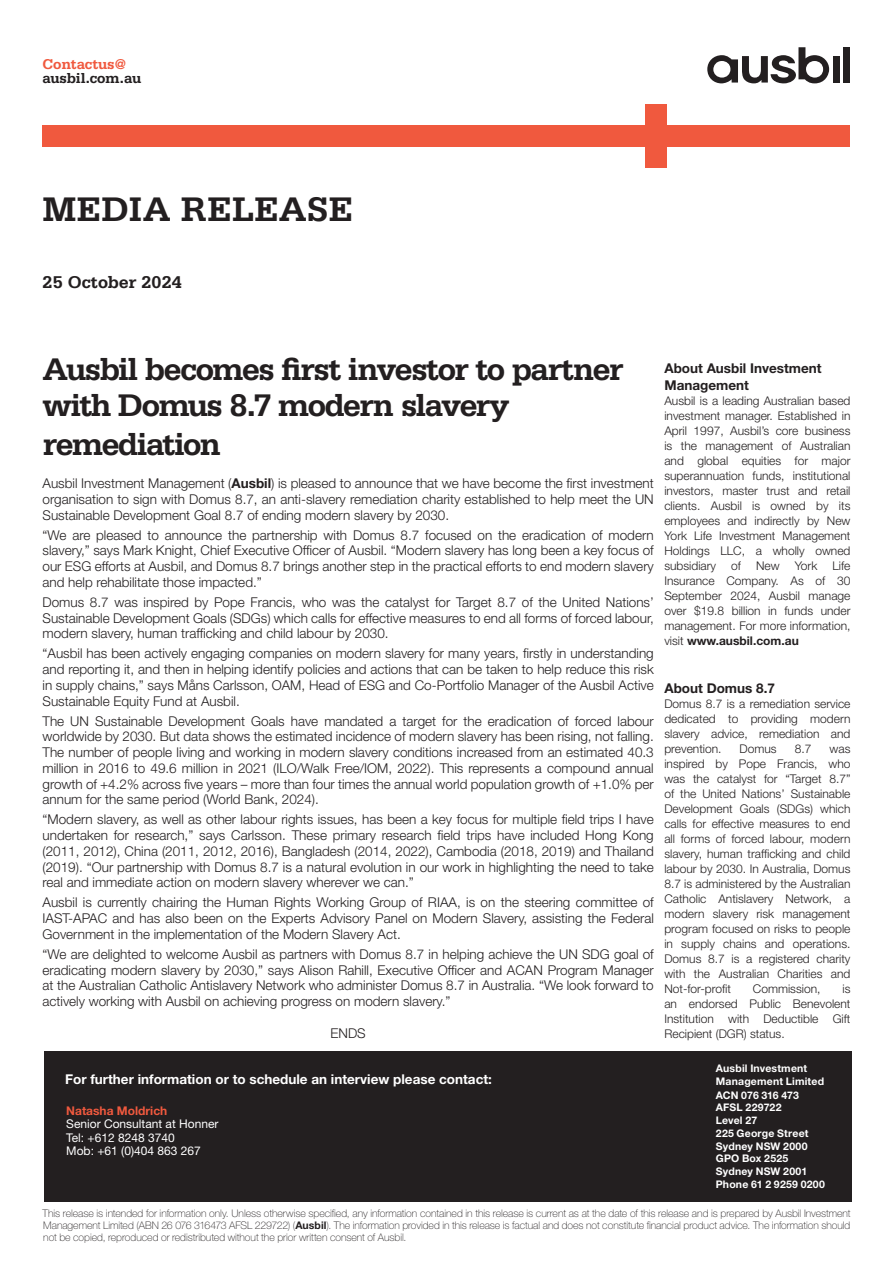
<style>
.page{position:relative;width:893px;height:1263px;background:#fff}
.page>*{position:absolute;margin:0;border:0;box-sizing:border-box;transform-origin:0 0}
.Title_colour{font:700 36px "Serifa Std";letter-spacing:.01em;color:#231f20}
.Title_colour-2{font:700 33px/36px "Serifa Std";letter-spacing:-.05em;color:#231f20}
.Title_colour-3{font:700 18px "Serifa Std";letter-spacing:.005em;color:#231f20}
.Email{font:700 15px/13.5px "Serifa Std";letter-spacing:-.01em;color:#231f20}
.Body_text{font:300 13.5px/15.8px "Helvetica Neue LT Std";color:#231f20;text-align:justify}
.Body_text-2{font:700 13.5px "Helvetica Neue LT Std";color:#fff}
.Body_text-3{font:700 13.5px/16.5px "Helvetica Neue LT Std";color:#231f20}
.Body_text-4{font:300 12px/15px "Helvetica Neue LT Std";color:#231f20;text-align:justify}
.Body_text-5{font:12px/13.5px "Helvetica Neue LT Std";color:#fff}
.t1{font:100 10.5px/12px "Helvetica Neue LT Std";color:#231f20;text-align:justify}
.Contact_details_white{font:700 10.5px/12.8px "Helvetica Neue LT Std";letter-spacing:.015em;color:#fff}
.Contact_details_white-2{font:700 10.5px "Helvetica Neue LT Std";letter-spacing:-.005em;color:#fff}
.s1{color:#f0593e}
.s2{font-weight:700}
.s3{font-weight:700;color:#f0593e}
</style>
<div class="page">
<svg style="left:707px;top:47px;width:122px;height:36px"></svg>
<div style="left:832px;top:56px;width:7px;height:27px;background:#231f20"></div>
<div style="left:843px;top:47px;width:7px;height:36px;background:#231f20"></div>
<div style="left:43px;top:125px;width:807px;height:21px;background:#f0593e"></div>
<div style="left:646px;top:104px;width:21px;height:64px;background:#f0593e"></div>
<div style="left:44px;top:1051px;width:808px;height:150px;background:#231f20"></div>
<p class="Email" style="left:43px;top:57px;width:100px"><span class="s1">Contactus@ </span>ausbil.com.au</p>
<p class="Title_colour" style="left:43px;top:188px;width:312px">MEDIA RELEASE</p>
<p class="Title_colour-3" style="left:43px;top:272px;width:141px">25 October 2024</p>
<p class="Title_colour-2" style="left:43px;top:351px;width:582px">Ausbil becomes first investor to partner with Domus 8.7 modern slavery</p>
<p class="Title_colour-2" style="left:43px;top:426px;width:180px">remediation</p>
<p class="Body_text" style="left:43px;top:475px;width:613px">Ausbil Investment Management (<span class="s2">Ausbil</span>) is pleased to announce that we have become the first investment organisation to sign with Domus 8.7, an anti-slavery remediation charity established to help meet the UN Sustainable Development Goal 8.7 of ending modern slavery by 2030.</p>
<p class="Body_text" style="left:43px;top:527px;width:613px">“We are pleased to announce the partnership with Domus 8.7 focused on the eradication of modern slavery,” says Mark Knight, Chief Executive Officer of Ausbil. “Modern slavery has long been a key focus of our ESG efforts at Ausbil, and Domus 8.7 brings another step in the practical efforts to end modern slavery and help rehabilitate those impacted.”</p>
<p class="Body_text" style="left:43px;top:594px;width:613px">Domus 8.7 was inspired by Pope Francis, who was the catalyst for Target 8.7 of the United Nations’ Sustainable Development Goals (SDGs) which calls for effective measures to end all forms of forced labour, modern slavery, human trafficking and child labour by 2030.</p>
<p class="Body_text" style="left:43px;top:645px;width:613px">“Ausbil has been actively engaging companies on modern slavery for many years, firstly in understanding and reporting it, and then in helping identify policies and actions that can be taken to help reduce this risk in supply chains,” says Måns Carlsson, OAM, Head of ESG and Co-Portfolio Manager of the Ausbil Active Sustainable Equity Fund at Ausbil.</p>
<p class="Body_text" style="left:43px;top:713px;width:613px">The UN Sustainable Development Goals have mandated a target for the eradication of forced labour worldwide by 2030. But data shows the estimated incidence of modern slavery has been rising, not falling.<br>The number of people living and working in modern slavery conditions increased from an estimated 40.3 million in 2016 to 49.6 million in 2021 (ILO/Walk Free/IOM, 2022). This represents a compound annual growth of +4.2% across five years – more than four times the annual world population growth of +1.0% per annum for the same period (World Bank, 2024).</p>
<p class="Body_text" style="left:43px;top:811px;width:613px">“Modern slavery, as well as other labour rights issues, has been a key focus for multiple field trips I have undertaken for research,” says Carlsson. These primary research field trips have included Hong Kong (2011, 2012), China (2011, 2012, 2016), Bangladesh (2014, 2022), Cambodia (2018, 2019) and Thailand (2019). “Our partnership with Domus 8.7 is a natural evolution in our work in highlighting the need to take real and immediate action on modern slavery wherever we can.”</p>
<p class="Body_text" style="left:43px;top:894px;width:613px">Ausbil is currently chairing the Human Rights Working Group of RIAA, is on the steering committee of IAST-APAC and has also been on the Experts Advisory Panel on Modern Slavery, assisting the Federal Government in the implementation of the Modern Slavery Act.</p>
<p class="Body_text" style="left:43px;top:946px;width:613px">“We are delighted to welcome Ausbil as partners with Domus 8.7 in helping achieve the UN SDG goal of eradicating modern slavery by 2030,” says Alison Rahill, Executive Officer and ACAN Program Manager at the Australian Catholic Antislavery Network who administer Domus 8.7 in Australia. “We look forward to actively working with Ausbil on achieving progress on modern slavery.”</p>
<p class="Body_text" style="left:330px;top:1025px;width:37px">ENDS</p>
<p class="Body_text-2" style="left:65px;top:1071px;width:428px">For further information or to schedule an interview please contact:</p>
<p class="Body_text-5" style="left:66px;top:1104px;width:154px"><span class="s3">Natasha Moldrich<br></span>Senior Consultant at Honner</p>
<p class="Body_text-5" style="left:66px;top:1131px;width:110px">Tel: +612 8248 3740</p>
<p class="Body_text-5" style="left:66px;top:1144px;width:136px">Mob: +61 (0)404 863 267</p>
<p class="Body_text-3" style="left:664px;top:360px;width:159px">About Ausbil Investment<br>Management</p>
<p class="Body_text-4" style="left:664px;top:393px;width:188px">Ausbil is a leading Australian based investment manager. Established in April 1997, Ausbil’s core business is the management of Australian and global equities for major superannuation funds, institutional investors, master trust and retail clients. Ausbil is owned by its employees and indirectly by New York Life Investment Management Holdings LLC, a wholly owned subsidiary</p>
<p class="Body_text-4" style="left:664px;top:558px;width:188px;text-indent:168px">Life Insurance Company. As of 30<br>September 2024, Ausbil manage over $19.8 billion in funds under management. For more information, visit <span class="s2">www.ausbil.com.au</span></p>
<p class="Body_text-3" style="left:664px;top:679px;width:112px">About Domus 8.7</p>
<p class="Body_text-4" style="left:664px;top:696px;width:188px">Domus 8.7 is a remediation service dedicated to providing modern slavery advice, remediation and prevention.</p>
<p class="Body_text-4" style="left:731px;top:558px;width:11px">of</p>
<p class="Body_text-4" style="left:756px;top:558px;width:25px">New</p>
<p class="Body_text-4" style="left:795px;top:558px;width:24px">York</p>
<p class="Body_text-4" style="left:740px;top:741px;width:39px">Domus</p>
<p class="Body_text-4" style="left:795px;top:741px;width:18px">8.7</p>
<p class="Body_text-4" style="left:664px;top:741px;width:188px;text-indent:165px">was inspired by Pope Francis, who was the catalyst for “Target 8.7” of the United Nations’ Sustainable Development Goals (SDGs) which calls for effective measures to end all forms of forced labour, modern slavery, human trafficking and child labour by 2030. In Australia, Domus 8.7 is administered by the Australian Catholic Antislavery Network, a modern slavery risk management program focused on risks to people in supply chains and operations.<br>Domus 8.7 is a registered charity with the Australian Charities and Not-for-profit</p>
<p class="Body_text-4" style="left:753px;top:981px;width:69px">Commission,</p>
<p class="Body_text-4" style="left:664px;top:981px;width:188px;text-indent:178px">is an endorsed Public Benevolent Institution with Deductible Gift Recipient (DGR) status.</p>
<p class="Contact_details_white" style="left:716px;top:1062px;width:110px">Ausbil Investment<br>Management Limited</p>
<p class="Contact_details_white-2" style="left:716px;top:1088px;width:84px">ACN 076 316 473</p>
<p class="Contact_details_white" style="left:716px;top:1101px;width:67px">AFSL 229722</p>
<p class="Contact_details_white" style="left:716px;top:1114px;width:43px">Level 27</p>
<p class="Contact_details_white" style="left:716px;top:1126px;width:94px">225 George Street</p>
<p class="Contact_details_white" style="left:716px;top:1139px;width:93px">Sydney NSW 2000</p>
<p class="Contact_details_white" style="left:716px;top:1152px;width:74px">GPO Box 2525</p>
<p class="Contact_details_white" style="left:716px;top:1165px;width:93px">Sydney NSW 2001</p>
<p class="Contact_details_white" style="left:716px;top:1177px;width:111px">Phone 61 2 9259 0200</p>
<p class="t1" style="left:43px;top:1207px;width:809px">This release is intended for information only. Unless otherwise specified, any information contained in this release is current as at the date of this release and is prepared by Ausbil Investment Management Limited (ABN 26 076 316473 AFSL 229722) (<span class="s2">Ausbil</span>). The information provided in this release is factual and does not constitute financial product advice. The information should not be copied, reproduced or redistributed without the prior written consent of Ausbil.</p>
</div>
